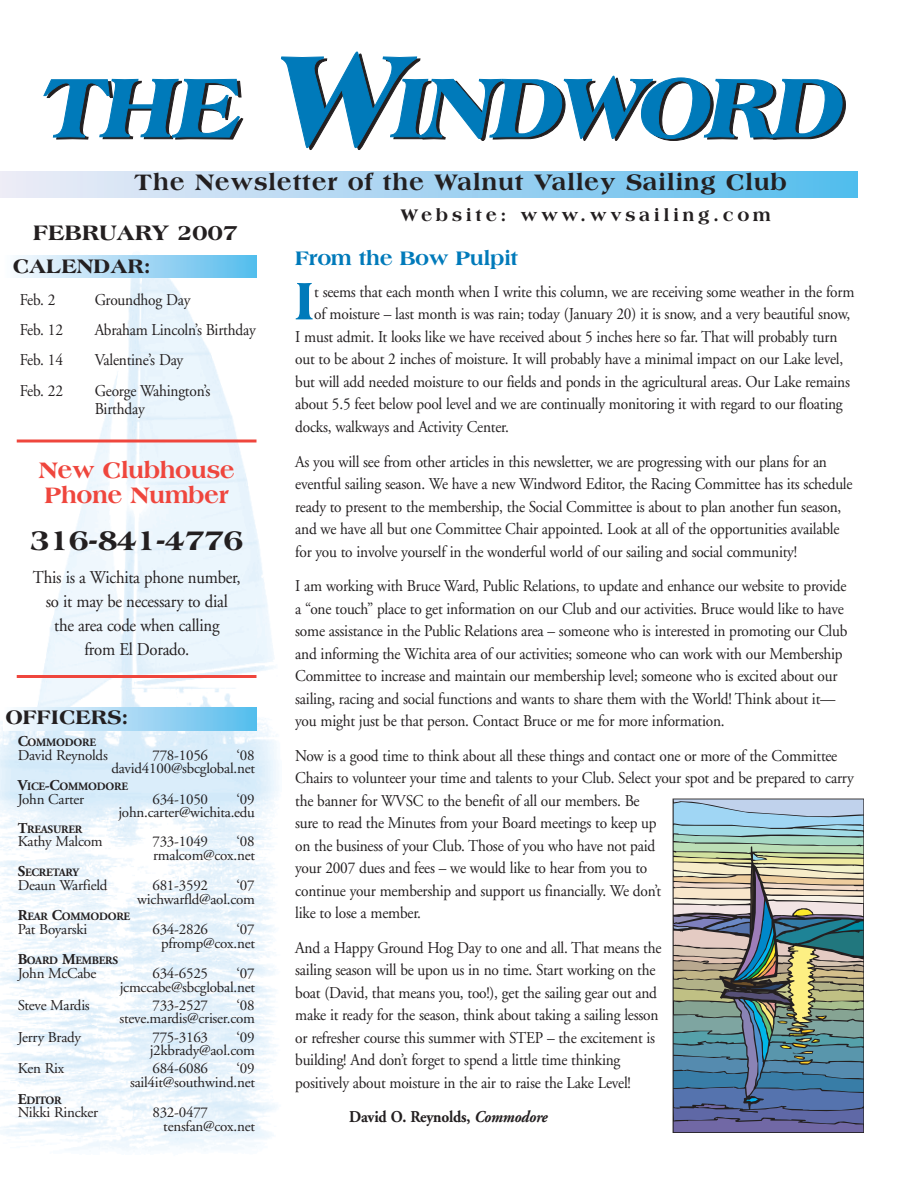
<style>
.page{position:relative;width:918px;height:1188px;background:#fff}
.page>*{position:absolute;margin:0;border:0;box-sizing:border-box;transform-origin:0 0}
.t1{font:800 56.55px "Americana";color:#007aba;scale:.93 1}
.t2{font:800 30px "Americana";letter-spacing:-.02em;color:#231f20}
.t3{font:800 24px "Americana";letter-spacing:.025em;color:#231f20}
.t4{font:800 24px/25.5px "Americana";letter-spacing:-.02em;color:#ef463d}
.t5{font:800 22.5px "Americana";color:#231f20}
.t6{font:800 21px "Americana";color:#231f20}
.t7{font:800 21px "Americana";letter-spacing:-.02em;color:#007aba}
.t8{font:18px/24px "Adobe Garamond";letter-spacing:-.015em;color:#231f20;text-align:center;scale:.93 1}
.t9{font:800 18px "Americana";letter-spacing:.2em;color:#231f20}
.t10{font:16.5px/22.5px "Adobe Garamond";letter-spacing:-.015em;color:#231f20;scale:.93 1}
.t11{font:700 16.5px "Adobe Garamond";letter-spacing:-.015em;color:#231f20;scale:.93 1}
.t12{font:15px/13.6px "Adobe Garamond";letter-spacing:-.015em;color:#231f20;text-align:right}
.t13{font:700 11.25px "Adobe Garamond";letter-spacing:-.02em;color:#231f20}
.s1{font-size:15px}
.s2{font-style:italic}
</style>
<div class="page">
<img style="left:0;top:255px;width:279px;height:896px">
<div style="left:0;top:171px;width:858px;height:26px;background:linear-gradient(to right,#f1ecf7,#56bced)"></div>
<div style="left:4px;top:255px;width:252px;height:23px;background:linear-gradient(to right,#fefbfe,#58bcec)"></div>
<svg style="left:43px;top:79px;width:200px;height:60px"></svg>
<svg style="left:281px;top:52px;width:565px;height:98px"></svg>
<div style="left:4px;top:708px;width:253px;height:22px;background:linear-gradient(to right,#fefbfe,#57bbec)"></div>
<hr style="left:17px;top:440px;width:239px;height:2px;background:#ef463d">
<hr style="left:17px;top:675px;width:239px;height:3px;background:#ef463d">
<img style="left:674px;top:799px;width:189px;height:333px">
<h3 class="t3" style="left:134px;top:172px;width:654px">The Newsletter of the Walnut Valley Sailing Club</h3>
<h3 class="t5" style="left:33px;top:223px;width:206px">FEBRUARY 2007</h3>
<p class="t6" style="left:13px;top:258px;width:140px">CALENDAR:</p>
<p class="t10" style="left:20px;top:290px;width:40px">Feb. 2</p>
<p class="t10" style="left:95px;top:290px;width:104px">Groundhog Day</p>
<p class="t10" style="left:20px;top:320px;width:48px">Feb. 12</p>
<p class="t10" style="left:95px;top:320px;width:175px">Abraham Lincoln’s Birthday</p>
<p class="t10" style="left:20px;top:350px;width:48px">Feb. 14</p>
<p class="t10" style="left:95px;top:350px;width:97px">Valentine’s Day</p>
<p class="t10" style="left:20px;top:381px;width:48px">Feb. 22</p>
<p class="t10" style="left:95px;top:383px;width:126px;line-height:18px">George Wahington’s<br>Birthday</p>
<h3 class="t4" style="left:39px;top:459px;width:197px">New Clubhouse<br>Phone Number</h3>
<h2 class="t2" style="left:30px;top:528px;width:215px">316-841-4776</h2>
<p class="t8" style="left:33px;top:567px;width:225px">This is a Wichita phone number, so it may be necessary to dial<br>the area code when calling<br>from El Dorado.</p>
<p class="t6" style="left:5px;top:709px;width:125px">OFFICERS:</p>
<p class="t13" style="left:18px;top:738px;width:80px"><span class="s1">C</span>OMMODORE</p>
<p class="t12" style="left:18px;top:750px;width:92px">David Reynolds</p>
<p class="t12" style="left:152px;top:750px;width:57px">778-1056</p>
<p class="t12" style="left:111px;top:750px;width:145px">‘08 david4100@sbcglobal.net</p>
<p class="t13" style="left:18px;top:782px;width:112px"><span class="s1">V</span>ICE<span class="s1">-C</span>OMMODORE</p>
<p class="t12" style="left:18px;top:794px;width:68px">John Carter</p>
<p class="t12" style="left:152px;top:794px;width:57px">634-1050</p>
<p class="t12" style="left:118px;top:794px;width:138px">‘09 john.carter@wichita.edu</p>
<p class="t13" style="left:18px;top:824px;width:66px"><span class="s1">T</span>REASURER</p>
<p class="t12" style="left:18px;top:836px;width:87px">Kathy Malcom</p>
<p class="t12" style="left:152px;top:836px;width:57px">733-1049</p>
<p class="t12" style="left:153px;top:836px;width:103px">‘08 rmalcom@cox.net</p>
<p class="t13" style="left:18px;top:868px;width:63px"><span class="s1">S</span>ECRETARY</p>
<p class="t12" style="left:18px;top:880px;width:91px">Deaun Warfield</p>
<p class="t12" style="left:152px;top:880px;width:57px">681-3592</p>
<p class="t12" style="left:137px;top:880px;width:119px">‘07 wichwarfld@aol.com</p>
<p class="t13" style="left:18px;top:912px;width:114px"><span class="s1">R</span>EAR <span class="s1">C</span>OMMODORE</p>
<p class="t12" style="left:18px;top:924px;width:71px">Pat Boyarski</p>
<p class="t12" style="left:152px;top:924px;width:57px">634-2826</p>
<p class="t12" style="left:161px;top:924px;width:95px">‘07 pfromp@cox.net</p>
<p class="t13" style="left:18px;top:956px;width:102px"><span class="s1">B</span>OARD <span class="s1">M</span>EMBERS</p>
<p class="t12" style="left:18px;top:968px;width:80px">John McCabe</p>
<p class="t12" style="left:152px;top:968px;width:57px">634-6525</p>
<p class="t12" style="left:120px;top:968px;width:137px">‘07 jcmccabe@sbcglobal.net</p>
<p class="t12" style="left:18px;top:1000px;width:74px">Steve Mardis</p>
<p class="t12" style="left:152px;top:1000px;width:57px">733-2527</p>
<p class="t12" style="left:120px;top:1000px;width:137px">‘08 steve.mardis@criser.com</p>
<p class="t12" style="left:18px;top:1031px;width:65px">Jerry Brady</p>
<p class="t12" style="left:152px;top:1031px;width:57px">775-3163</p>
<p class="t12" style="left:150px;top:1031px;width:107px">‘09 j2kbrady@aol.com</p>
<p class="t12" style="left:18px;top:1063px;width:48px">Ken Rix</p>
<p class="t12" style="left:152px;top:1063px;width:57px">684-6086</p>
<p class="t12" style="left:130px;top:1063px;width:126px">‘09 sail4it@southwind.net</p>
<p class="t13" style="left:18px;top:1096px;width:45px"><span class="s1">E</span>DITOR</p>
<p class="t12" style="left:18px;top:1107px;width:82px">Nikki Rincker</p>
<p class="t12" style="left:163px;top:1107px;width:93px;text-align:left;text-indent:-11px">832-0477 tensfan@cox.net</p>
<p class="t9" style="left:400px;top:208px;width:372px">Website: www.wvsailing.com</p>
<p class="t7" style="left:295px;top:250px;width:225px">From the Bow Pulpit</p>
<h1 class="t1" style="left:294px;top:278px;width:24px">I</h1>
<p class="t10" style="left:314px;top:282px;width:582px">t seems that each month when I write this column, we are receiving some weather in the form</p>
<p class="t10" style="left:314px;top:304px;width:578px">of moisture – last month is was rain; today (January 20) it is snow, and a very beautiful snow,</p>
<p class="t10" style="left:295px;top:327px;width:585px">I must admit. It looks like we have received about 5 inches here so far. That will probably turn</p>
<p class="t10" style="left:295px;top:349px;width:591px">out to be about 2 inches of moisture. It will probably have a minimal impact on our Lake level,</p>
<p class="t10" style="left:295px;top:372px;width:598px">but will add needed moisture to our fields and ponds in the agricultural areas. Our Lake remains</p>
<p class="t10" style="left:295px;top:394px;width:590px">about 5.5 feet below pool level and we are continually monitoring it with regard to our floating</p>
<p class="t10" style="left:295px;top:417px;width:231px">docks, walkways and Activity Center.</p>
<p class="t10" style="left:295px;top:452px;width:601px">As you will see from other articles in this newsletter, we are progressing with our plans for an eventful sailing season. We have a new Windword Editor, the Racing Committee has its schedule ready to present to the membership, the Social Committee is about to plan another fun season, and we have all but one Committee Chair appointed. Look at all of the opportunities available for you to involve yourself in the wonderful world of our sailing and social community!</p>
<p class="t10" style="left:295px;top:576px;width:595px">I am working with Bruce Ward, Public Relations, to update and enhance our website to provide a “one touch” place to get information on our Club and our activities. Bruce would like to have some assistance in the Public Relations area – someone who is interested in promoting our Club and informing the Wichita area of our activities; someone who can work with our Membership Committee to increase and maintain our membership level; someone who is excited about our sailing, racing and social functions and wants to share them with the World! Think about it— you might just be that person. Contact Bruce or me for more information.</p>
<p class="t10" style="left:295px;top:746px;width:602px">Now is a good time to think about all these things and contact one or more of the Committee Chairs to volunteer your time and talents to your Club. Select your spot and be prepared to carry the banner for WVSC to the benefit of all our members. Be<br>sure to read the Minutes from your Board meetings to keep up<br>on the business of your Club. Those of you who have not paid<br>your 2007 dues and fees – we would like to hear from you to<br>continue your membership and support us financially. We don’t<br>like to lose a member.</p>
<p class="t10" style="left:295px;top:938px;width:395px">And a Happy Ground Hog Day to one and all. That means the sailing season will be upon us in no time. Start working on the boat (David, that means you, too!), get the sailing gear out and make it ready for the season, think about taking a sailing lesson or refresher course this summer with STEP – the excitement is building! And don’t forget to spend a little time thinking positively about moisture in the air to raise the Lake Level!</p>
<p class="t11" style="left:349px;top:1110px;width:215px">David O. Reynolds, <span class="s2">Commodore</span></p>
</div>
